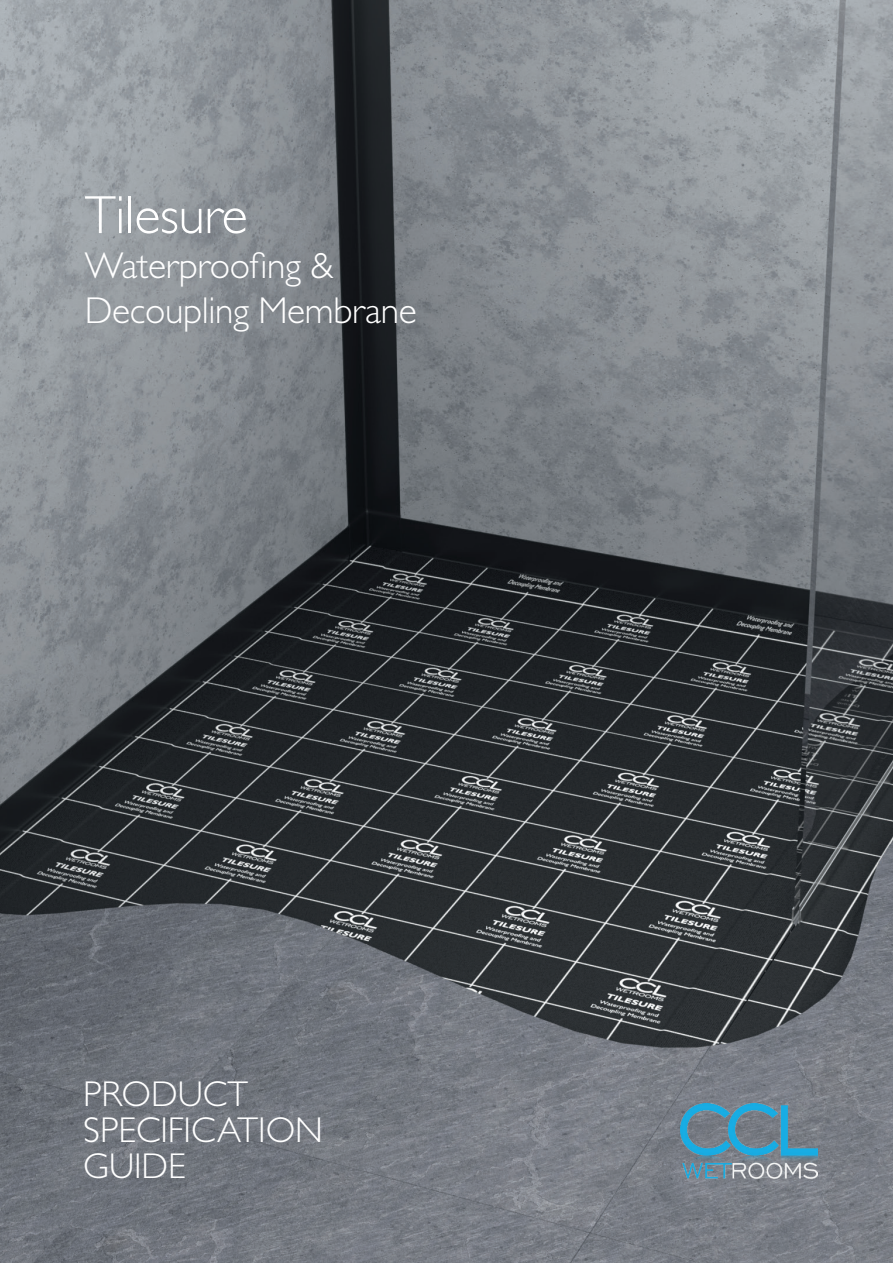
<style>
.page{position:relative;width:893px;height:1263px;background:#fff}
.page>*{position:absolute;margin:0;border:0;box-sizing:border-box;transform-origin:0 0}
.t1{font:300 54px "Gill Sans Std";letter-spacing:-.01em;color:#fff}
.t2{font:300 37.5px/45px "Gill Sans Std";letter-spacing:-.01em;color:#fff}
.t3{font:300 36px/36px "Gill Sans Std";color:#fff}
</style>
<div class="page">
<img style="left:0;top:0;width:893px;height:1263px">
<img style="left:681px;top:1104px;width:137px;height:78px">
<h1 class="t1" style="left:85px;top:185px;width:164px">Tilesure</h1>
<p class="t2" style="left:85px;top:243px;width:333px">Waterproofing &amp;<br>Decoupling Membrane</p>
<p class="t3" style="left:83px;top:1076px;width:241px">PRODUCT<br>SPECIFICATION<br>GUIDE</p>
</div>
